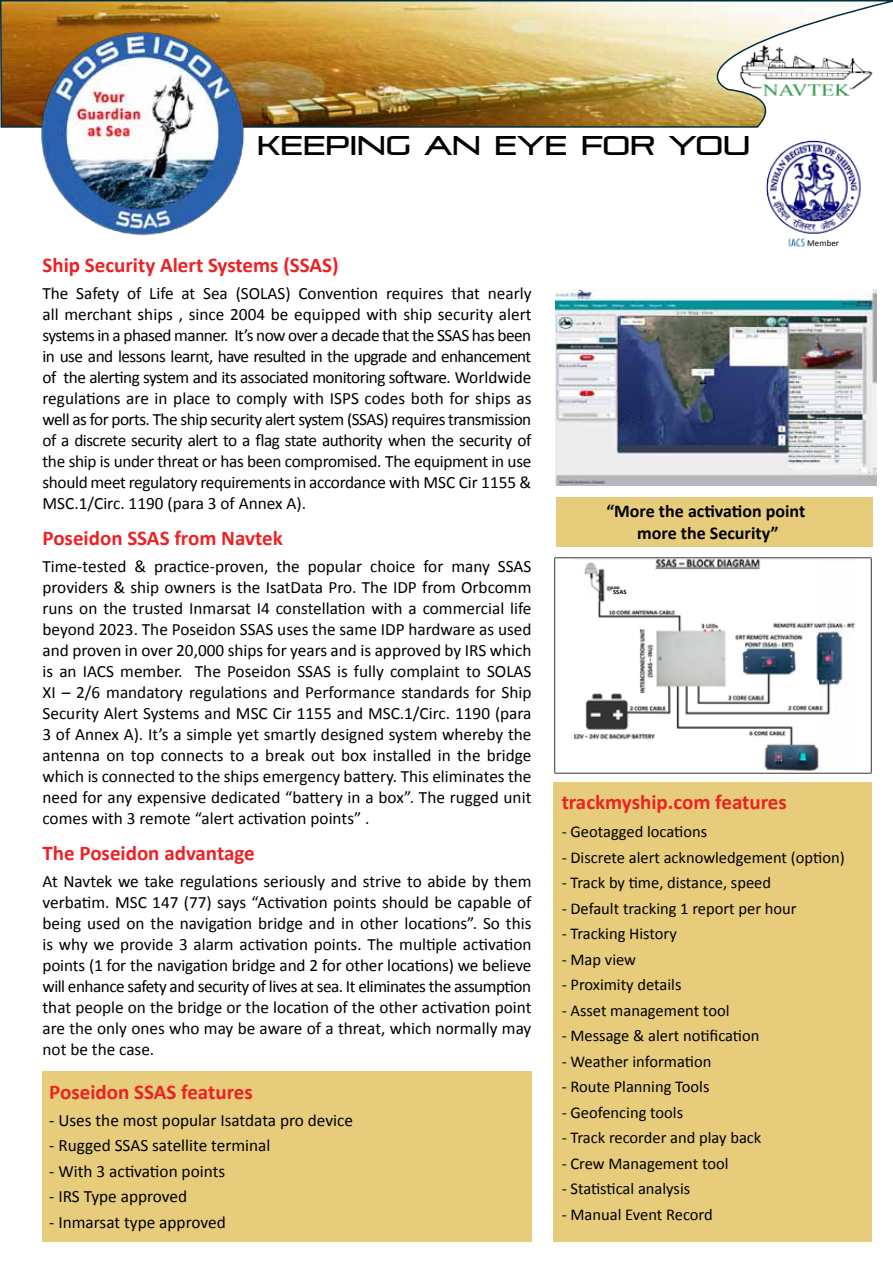
<style>
.page{position:relative;width:893px;height:1263px;background:#fff}
.page>*{position:absolute;margin:0;border:0;box-sizing:border-box;transform-origin:0 0}
.t1{font:27px "Pirulen Rg";color:#000}
.t2{font:700 21px "Calibri";color:#ed2124}
.t3{font:700 18px/21.6px "Calibri";color:#000;text-align:center}
.t4{font:17.25px/21px "Calibri";color:#000;text-align:justify}
.t5{font:16.5px "Calibri";color:#000}
.t6{font:9px "Calibri";color:#000}
.t7{font:700 6.6px "Calibri";color:#000}
</style>
<div class="page">
<div style="left:553px;top:782px;width:319px;height:460px;background:#e6cc7b"></div>
<img style="left:0;top:0;width:893px;height:128px">
<img style="left:733px;top:38px;width:143px;height:69px">
<img style="left:0;top:7px;width:324px;height:229px">
<img style="left:766px;top:140px;width:95px;height:94px">
<div style="left:43px;top:1071px;width:488px;height:171px;background:#e6cc7b"></div>
<img style="left:555px;top:290px;width:321px;height:196px">
<hr style="left:429px;top:146px;width:16px;height:3px;background:#000">
<img style="left:788px;top:238px;width:17px;height:9px">
<img style="left:554px;top:557px;width:318px;height:217px">
<img style="left:574px;top:560px;width:281px;height:212px">
<div style="left:612px;top:589px;width:15px;height:8px;background:#fff"></div>
<div style="left:556px;top:497px;width:316px;height:50px;background:#e6cc7b"></div>
<h1 class="t1" style="left:257px;top:129px;width:494px">KEEPING AN EYE FOR YOU</h1>
<p class="t6" style="left:807px;top:238px;width:33px">Member</p>
<p class="t2" style="left:43px;top:252px;width:298px">Ship Security Alert Systems (SSAS)</p>
<p class="t4" style="left:43px;top:283px;width:490px">The Safety of Life at Sea (SOLAS) Convention requires that nearly all merchant ships , since 2004 be equipped with ship security alert systems in a phased manner. It’s now over a decade that the SSAS has been in use and lessons learnt, have resulted in the upgrade and enhancement of the alerting system and its associated monitoring software. Worldwide regulations are in place to comply with ISPS codes both for ships as well as for ports. The ship security alert system (SSAS) requires transmission of a discrete security alert to a flag state authority when the security of the ship is under threat or has been compromised. The equipment in use should meet regulatory requirements in accordance with MSC Cir 1155 &amp; MSC.1/Circ. 1190 (para 3 of Annex A).</p>
<p class="t2" style="left:43px;top:525px;width:242px">Poseidon SSAS from Navtek</p>
<p class="t4" style="left:43px;top:556px;width:491px">Time-tested &amp; practice-proven, the popular choice for many SSAS providers &amp; ship owners is the IsatData Pro. The IDP from Orbcomm runs on the trusted Inmarsat I4 constellation with a commercial life beyond 2023. The Poseidon SSAS uses the same IDP hardware as used and proven in over 20,000 ships for years and is approved by IRS which is an IACS member. The Poseidon SSAS is fully complaint to SOLAS XI – 2/6 mandatory regulations and Performance standards for Ship Security Alert Systems and MSC Cir 1155 and MSC.1/Circ. 1190 (para 3 of Annex A). It’s a simple yet smartly designed system whereby the antenna on top connects to a break out box installed in the bridge which is connected to the ships emergency battery. This eliminates the need for any expensive dedicated “battery in a box”. The rugged unit comes with 3 remote “alert activation points” .</p>
<p class="t2" style="left:43px;top:840px;width:214px">The Poseidon advantage</p>
<p class="t4" style="left:43px;top:871px;width:490px">At Navtek we take regulations seriously and strive to abide by them verbatim. MSC 147 (77) says “Activation points should be capable of being used on the navigation bridge and in other locations”. So this is why we provide 3 alarm activation points. The multiple activation points (1 for the navigation bridge and 2 for other locations) we believe will enhance safety and security of lives at sea. It eliminates the assumption that people on the bridge or the location of the other activation point are the only ones who may be aware of a threat, which normally may not be the case.</p>
<p class="t2" style="left:49px;top:1078px;width:205px">Poseidon SSAS features</p>
<p class="t4" style="left:49px;top:1109px;width:305px">- Uses the most popular Isatdata pro device</p>
<p class="t4" style="left:49px;top:1135px;width:223px">- Rugged SSAS satellite terminal</p>
<p class="t4" style="left:49px;top:1160px;width:177px">- With 3 activation points</p>
<p class="t4" style="left:49px;top:1186px;width:139px">- IRS Type approved</p>
<p class="t4" style="left:49px;top:1211px;width:178px">- Inmarsat type approved</p>
<p class="t3" style="left:606px;top:500px;width:200px">“More the activation point more the Security”</p>
<p class="t7" style="left:613px;top:588px;width:15px">SSAS</p>
<p class="t2" style="left:562px;top:788px;width:227px">trackmyship.com features</p>
<p class="t5" style="left:562px;top:821px;width:147px">- Geotagged locations</p>
<p class="t5" style="left:562px;top:847px;width:285px">- Discrete alert acknowledgement (option)</p>
<p class="t5" style="left:562px;top:872px;width:211px">- Track by time, distance, speed</p>
<p class="t5" style="left:562px;top:898px;width:236px">- Default tracking 1 report per hour</p>
<p class="t5" style="left:562px;top:923px;width:117px">- Tracking History</p>
<p class="t5" style="left:562px;top:949px;width:76px">- Map view</p>
<p class="t5" style="left:562px;top:974px;width:121px">- Proximity details</p>
<p class="t5" style="left:562px;top:1000px;width:169px">- Asset management tool</p>
<p class="t5" style="left:562px;top:1025px;width:199px">- Message &amp; alert notification</p>
<p class="t5" style="left:562px;top:1051px;width:151px">- Weather information</p>
<p class="t5" style="left:562px;top:1076px;width:149px">- Route Planning Tools</p>
<p class="t5" style="left:562px;top:1102px;width:123px">- Geofencing tools</p>
<p class="t5" style="left:562px;top:1127px;width:201px">- Track recorder and play back</p>
<p class="t5" style="left:562px;top:1153px;width:168px">- Crew Management tool</p>
<p class="t5" style="left:562px;top:1178px;width:130px">- Statistical analysis</p>
<p class="t5" style="left:562px;top:1204px;width:153px">- Manual Event Record</p>
</div>
